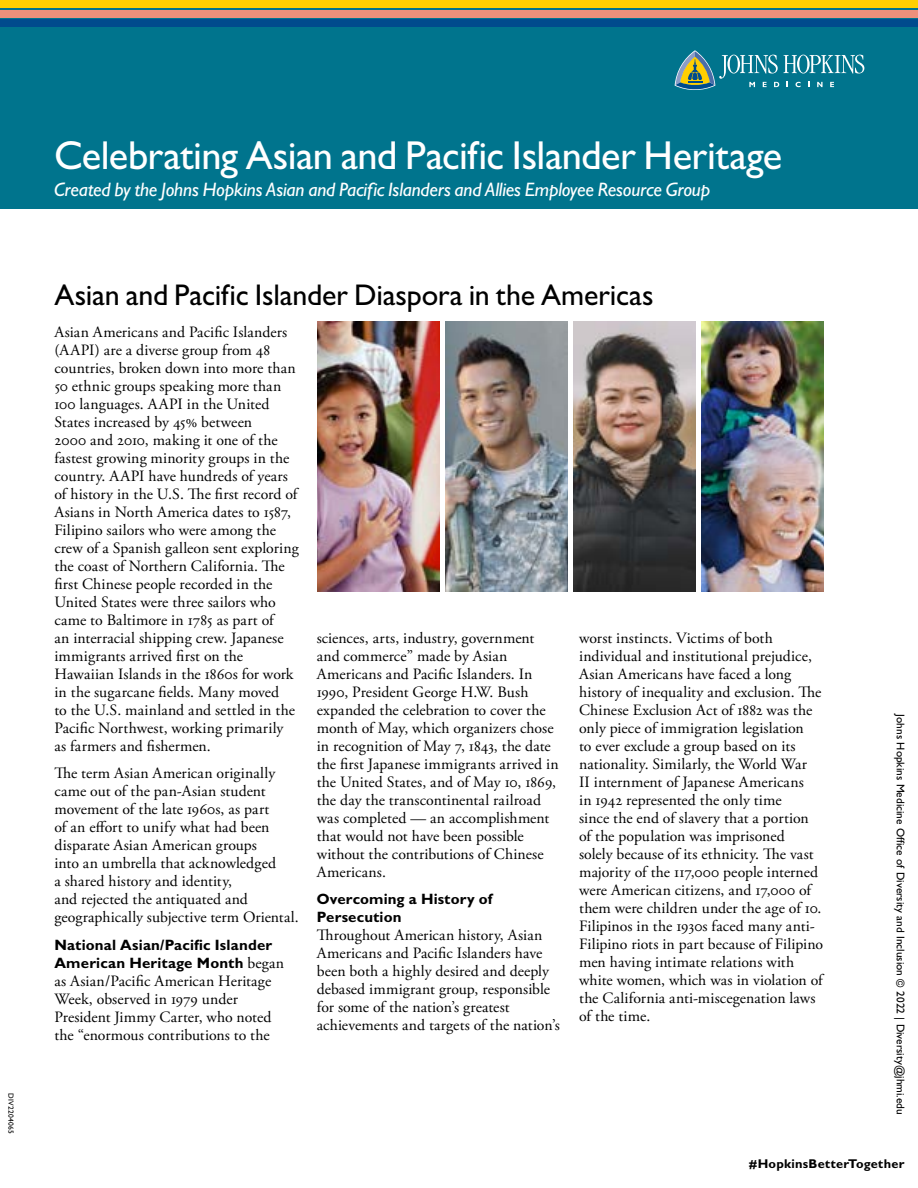
<style>
.page{position:relative;width:918px;height:1188px;background:#fff}
.page>*{position:absolute;margin:0;border:0;box-sizing:border-box;transform-origin:0 0}
.t1{font:500 40.5px "Gill Sans MT Std";letter-spacing:-.015em;color:#fff}
.t2{font:500 30px "Gill Sans MT Std";letter-spacing:-.005em;color:#000}
.t3{font:italic 500 19.5px "Gill Sans MT Std";letter-spacing:-.01em;color:#fff}
.t4{font:15.75px/18px "Adobe Garamond Pro";letter-spacing:.005em;color:#000}
.t5{font:700 15px/18px "Gill Sans MT Std";letter-spacing:.01em;color:#000}
.t6{font:700 12.75px "Gill Sans MT Std";letter-spacing:.015em;color:#000}
.t7{font:500 11.25px "Gill Sans MT Std";color:#000}
.t8{font:500 7.5px "Gill Sans MT Std";letter-spacing:.035em;color:#000}
.s1{font-family:"Adobe Garamond Pro";font-weight:400;font-size:15.75px}
</style>
<div class="page">
<div style="left:0;top:0;width:918px;height:208px;background:#00748d"></div>
<div style="left:0;top:0;width:918px;height:7px;background:#ffcf01"></div>
<div style="left:0;top:10px;width:918px;height:7px;background:#ec907b"></div>
<div style="left:0;top:20px;width:918px;height:7px;background:#004b8d"></div>
<svg style="left:675px;top:50px;width:189px;height:40px"></svg>
<img style="left:317px;top:322px;width:123px;height:270px">
<img style="left:445px;top:322px;width:123px;height:270px">
<img style="left:573px;top:322px;width:123px;height:270px">
<img style="left:701px;top:322px;width:123px;height:270px">
<p class="t8" style="left:16px;top:1093px;width:42px;rotate:90deg">DIV2204065</p>
<h1 class="t1" style="left:54px;top:131px;width:730px">Celebrating Asian and Pacific Islander Heritage</h1>
<p class="t3" style="left:54px;top:178px;width:658px">Created by the Johns Hopkins Asian and Pacific Islanders and Allies Employee Resource Group</p>
<h2 class="t2" style="left:54px;top:278px;width:601px">Asian and Pacific Islander Diaspora in the Americas</h2>
<p class="t4" style="left:54px;top:324px;width:246px">Asian Americans and Pacific Islanders (AAPI) are a diverse group from 48 countries, broken down into more than 50 ethnic groups speaking more than 100 languages. AAPI in the United States increased by 45% between<br>2000 and 2010, making it one of the fastest growing minority groups in the country. AAPI have hundreds of years of history in the U.S. The first record of Asians in North America dates to 1587, Filipino sailors who were among the crew of a Spanish galleon sent exploring the coast of Northern California. The first Chinese people recorded in the United States were three sailors who came to Baltimore in 1785 as part of<br>an interracial shipping crew. Japanese immigrants arrived first on the Hawaiian Islands in the 1860s for work in the sugarcane fields. Many moved<br>to the U.S. mainland and settled in the Pacific Northwest, working primarily as farmers and fishermen.</p>
<p class="t4" style="left:54px;top:765px;width:246px">The term Asian American originally came out of the pan-Asian student movement of the late 1960s, as part<br>of an effort to unify what had been disparate Asian American groups<br>into an umbrella that acknowledged<br>a shared history and identity,<br>and rejected the antiquated and geographically subjective term Oriental.</p>
<p class="t5" style="left:54px;top:935px;width:231px">National Asian/Pacific Islander<br>American Heritage Month <span class="s1">began</span></p>
<p class="t4" style="left:54px;top:972px;width:219px">as Asian/Pacific American Heritage Week, observed in 1979 under President Jimmy Carter, who noted the “enormous contributions to the</p>
<p class="t4" style="left:579px;top:630px;width:246px">worst instincts. Victims of both individual and institutional prejudice, Asian Americans have faced a long history of inequality and exclusion. The Chinese Exclusion Act of 1882 was the only piece of immigration legislation<br>to ever exclude a group based on its nationality. Similarly, the World War<br>II internment of Japanese Americans<br>in 1942 represented the only time<br>since the end of slavery that a portion of the population was imprisoned<br>solely because of its ethnicity. The vast majority of the 117,000 people interned were American citizens, and 17,000 of them were children under the age of 10.<br>Filipinos in the 1930s faced many anti-Filipino riots in part because of Filipino men having intimate relations with white women, which was in violation of the California anti-miscegenation laws of the time.</p>
<p class="t4" style="left:317px;top:630px;width:243px">sciences, arts, industry, government and commerce” made by Asian Americans and Pacific Islanders. In 1990, President George H.W. Bush expanded the celebration to cover the month of May, which organizers chose in recognition of May 7, 1843, the date the first Japanese immigrants arrived in the United States, and of May 10, 1869, the day the transcontinental railroad was completed — an accomplishment that would not have been possible without the contributions of Chinese Americans.</p>
<p class="t5" style="left:317px;top:890px;width:177px">Overcoming a History of<br>Persecution</p>
<p class="t4" style="left:317px;top:927px;width:245px">Throughout American history, Asian Americans and Pacific Islanders have been both a highly desired and deeply debased immigrant group, responsible for some of the nation’s greatest achievements and targets of the nation’s</p>
<p class="t7" style="left:907px;top:714px;width:402px;rotate:90deg">Johns Hopkins Medicine Office of Diversity and Inclusion © 2022 | Diversity@jhmi.edu</p>
<p class="t6" style="left:749px;top:1156px;width:157px">#HopkinsBetterTogether</p>
</div>
